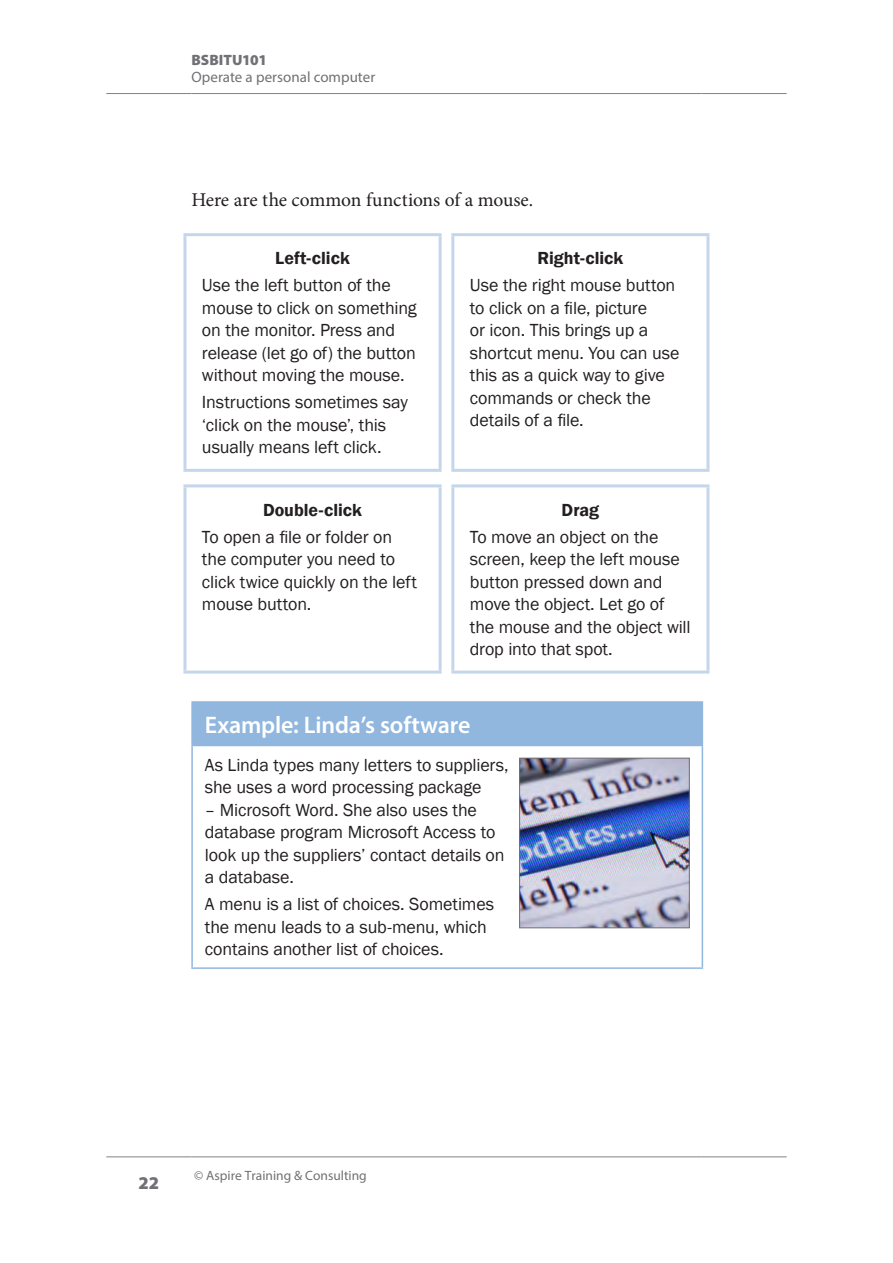
<style>
.page{position:relative;width:893px;height:1263px;background:#fff}
.page>*{position:absolute;margin:0;border:0;box-sizing:border-box;transform-origin:0 0}
.H4_example{font:600 24px "Myriad Pro";letter-spacing:-.005em;color:#fff}
.t1{font:19.5px "Minion Pro";letter-spacing:-.015em;color:#231f20}
.table_text{font:18px/22.5px "Franklin Gothic";letter-spacing:-.01em;color:#231f20}
.table_head{font:600 18px "Franklin Gothic";color:#231f20}
.t2{font:900 18px "Myriad Pro";color:#717074}
.t3{font:15px "Myriad Pro";color:#717074}
.t4{font:900 15px "Myriad Pro";color:#717074}
.t5{font:13.5px "Myriad Pro";color:#717074}
</style>
<div class="page">
<hr style="left:106px;top:1156px;width:85px;height:1px;background:#808285">
<hr style="left:191px;top:1156px;width:511px;height:1px;background:#808285">
<hr style="left:702px;top:1156px;width:85px;height:1px;background:#808285">
<hr style="left:106px;top:93px;width:85px;height:1px;background:#808285">
<hr style="left:191px;top:93px;width:511px;height:1px;background:#808285">
<hr style="left:702px;top:93px;width:85px;height:1px;background:#808285">
<svg style="left:186px;top:236px;width:520px;height:434px"></svg>
<hr style="left:439px;top:236px;width:3px;height:233px;background:#c4d6ec">
<hr style="left:451px;top:236px;width:3px;height:233px;background:#c4d6ec">
<hr style="left:439px;top:487px;width:3px;height:183px;background:#c4d6ec">
<hr style="left:451px;top:487px;width:3px;height:183px;background:#c4d6ec">
<hr style="left:183px;top:233px;width:259px;height:3px;background:#c4d6ec">
<hr style="left:451px;top:233px;width:258px;height:3px;background:#c4d6ec">
<hr style="left:183px;top:670px;width:259px;height:3px;background:#c4d6ec">
<hr style="left:451px;top:670px;width:258px;height:3px;background:#c4d6ec">
<hr style="left:183px;top:236px;width:3px;height:233px;background:#c4d6ec">
<hr style="left:706px;top:236px;width:3px;height:233px;background:#c4d6ec">
<hr style="left:183px;top:487px;width:3px;height:183px;background:#c4d6ec">
<hr style="left:706px;top:487px;width:3px;height:183px;background:#c4d6ec">
<hr style="left:183px;top:469px;width:259px;height:3px;background:#c4d6ec">
<hr style="left:451px;top:469px;width:258px;height:3px;background:#c4d6ec">
<hr style="left:183px;top:484px;width:259px;height:3px;background:#c4d6ec">
<hr style="left:451px;top:484px;width:258px;height:3px;background:#c4d6ec">
<div style="left:192px;top:702px;width:510px;height:43px;background:#91b7de"></div>
<hr style="left:191px;top:701px;width:512px;height:2px;background:#91b7de">
<hr style="left:191px;top:703px;width:2px;height:42px;background:#91b7de">
<hr style="left:702px;top:703px;width:1px;height:42px;background:#91b7de">
<hr style="left:191px;top:745px;width:512px;height:1px;background:#91b7de">
<hr style="left:191px;top:746px;width:2px;height:221px;background:#91b7de">
<hr style="left:702px;top:746px;width:1px;height:221px;background:#91b7de">
<hr style="left:191px;top:967px;width:512px;height:2px;background:#91b7de">
<img style="left:521px;top:760px;width:166px;height:166px">
<div style="left:519px;top:758px;width:170px;height:170px;border:1px solid #717074"></div>
<p class="t4" style="left:191px;top:52px;width:77px">BSBITU101</p>
<p class="t3" style="left:191px;top:68px;width:185px">Operate a personal computer</p>
<p class="t1" style="left:191px;top:186px;width:341px">Here are the common functions of a mouse.</p>
<p class="table_head" style="left:275px;top:247px;width:76px">Left-click</p>
<p class="table_text" style="left:202px;top:274px;width:216px">Use the left button of the mouse to click on something on the monitor. Press and release (let go of) the button without moving the mouse.</p>
<p class="table_text" style="left:202px;top:391px;width:207px">Instructions sometimes say ‘click on the mouse’, this usually means left click.</p>
<p class="table_head" style="left:263px;top:498px;width:101px">Double-click</p>
<p class="table_text" style="left:202px;top:526px;width:216px">To open a file or folder on the computer you need to click twice quickly on the left mouse button.</p>
<p class="table_head" style="left:537px;top:247px;width:87px">Right-click</p>
<p class="table_text" style="left:470px;top:274px;width:211px">Use the right mouse button to click on a file, picture<br>or icon. This brings up a shortcut menu. You can use this as a quick way to give commands or check the details of a file.</p>
<p class="table_head" style="left:562px;top:498px;width:39px">Drag</p>
<p class="table_text" style="left:470px;top:526px;width:222px">To move an object on the screen, keep the left mouse button pressed down and move the object. Let go of the mouse and the object will drop into that spot.</p>
<h4 class="H4_example" style="left:205px;top:709px;width:267px">Example: Linda’s software</h4>
<p class="table_text" style="left:205px;top:754px;width:305px">As Linda types many letters to suppliers, she uses a word processing package</p>
<p class="table_text" style="left:205px;top:799px;width:301px">– Microsoft Word. She also uses the database program Microsoft Access to look up the suppliers’ contact details on a database.</p>
<p class="table_text" style="left:205px;top:893px;width:291px">A menu is a list of choices. Sometimes the menu leads to a sub-menu, which contains another list of choices.</p>
<p class="t2" style="left:139px;top:1173px;width:22px">22</p>
<p class="t5" style="left:194px;top:1167px;width:174px">© Aspire Training &amp; Consulting</p>
</div>
